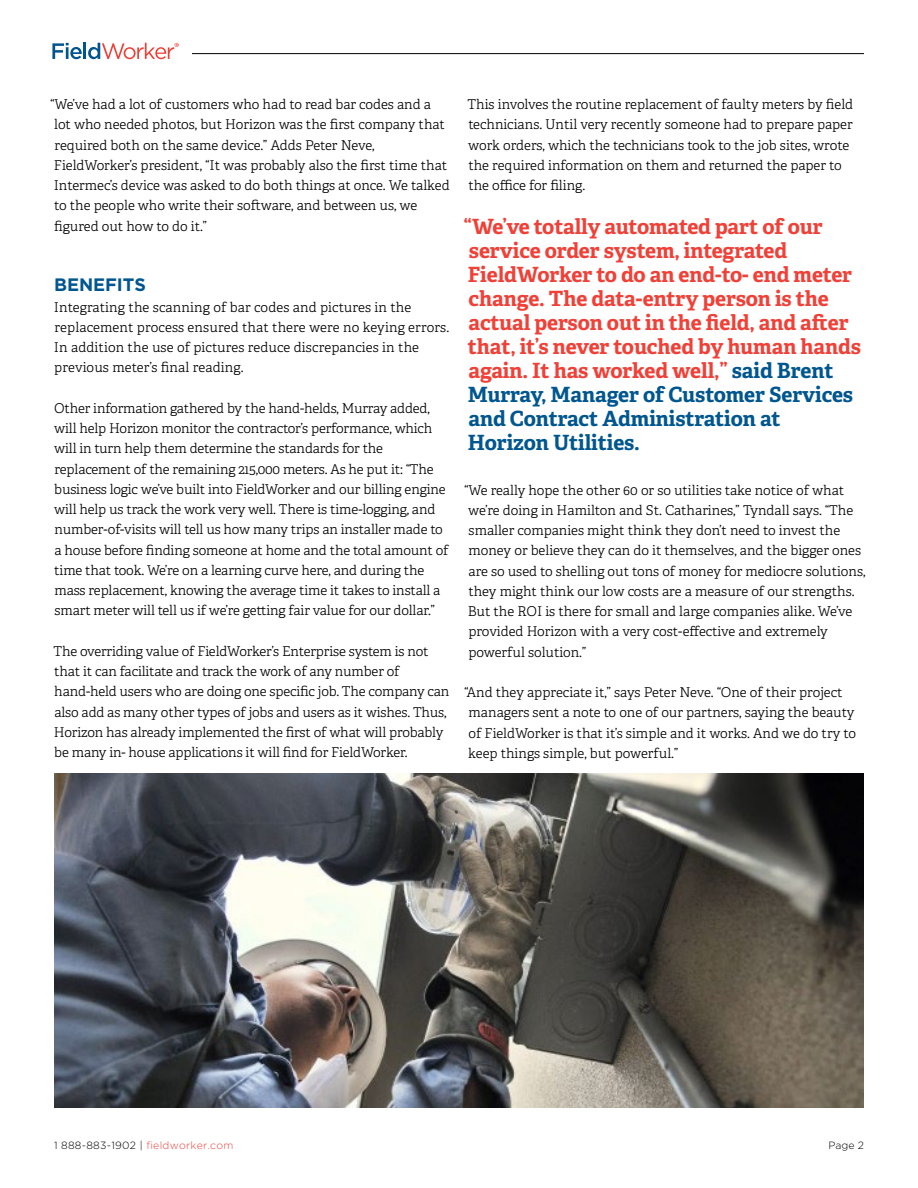
<style>
.page{position:relative;width:918px;height:1188px;background:#fff}
.page>*{position:absolute;margin:0;border:0;box-sizing:border-box;transform-origin:0 0}
.t1{font:700 21px/24px "Adelle";letter-spacing:-.005em;color:#ef4138}
.t2{font:700 18px "Gotham";letter-spacing:-.005em;color:#00568f}
.t3{font:300 13.5px/20.2px "Adelle";letter-spacing:-.01em;color:#000}
.t4{font:300 13.5px/20.2px "Adelle";letter-spacing:.01em;color:#000}
.t5{font:300 10.5px "Gotham";letter-spacing:.025em;color:#ef4138}
.t6{font:300 10.5px "Gotham";color:#000}
.s1{color:#00568f}
.s2{color:#000}
</style>
<div class="page">
<hr style="left:192px;top:53px;width:672px;height:1px;background:#000">
<svg style="left:52px;top:43px;width:127px;height:16px"></svg>
<img style="left:54px;top:774px;width:810px;height:333px">
<p class="t3" style="left:50px;top:95px;width:401px">“We’ve had a lot of customers who had to read bar codes and a lot who needed photos, but Horizon was the first company that required both on the same device.” Adds Peter Neve, FieldWorker’s president, “It was probably also the first time that Intermec’s device was asked to do both things at once. We talked to the people who write their software, and between us, we figured out how to do it.”</p>
<h2 class="t2" style="left:54px;top:275px;width:93px">BENEFITS</h2>
<p class="t4" style="left:54px;top:297px;width:397px">Integrating the scanning of bar codes and pictures in the replacement process ensured that there were no keying errors.<br>In addition the use of pictures reduce discrepancies in the previous meter’s final reading.</p>
<p class="t3" style="left:54px;top:398px;width:396px">Other information gathered by the hand-helds, Murray added, will help Horizon monitor the contractor’s performance, which will in turn help them determine the standards for the replacement of the remaining 215,000 meters. As he put it: “The business logic we’ve built into FieldWorker and our billing engine will help us track the work very well. There is time-logging, and number-of-visits will tell us how many trips an installer made to a house before finding someone at home and the total amount of time that took. We’re on a learning curve here, and during the mass replacement, knowing the average time it takes to install a smart meter will tell us if we’re getting fair value for our dollar.”</p>
<p class="t3" style="left:53px;top:641px;width:397px">The overriding value of FieldWorker’s Enterprise system is not that it can facilitate and track the work of any number of hand-held users who are doing one specific job. The company can also add as many other types of jobs and users as it wishes. Thus, Horizon has already implemented the first of what will probably be many in- house applications it will find for FieldWorker.</p>
<p class="t3" style="left:468px;top:95px;width:387px">This involves the routine replacement of faulty meters by field technicians. Until very recently someone had to prepare paper work orders, which the technicians took to the job sites, wrote the required information on them and returned the paper to the office for filing.</p>
<p class="t1" style="left:464px;top:215px;width:399px">“We’ve totally automated part of our service order system, integrated FieldWorker to do an end-to- end meter change. The data-entry person is the actual person out in the field, and after that, it’s never touched by human hands again. It has worked well,” <span class="s1">said Brent Murray, Manager of Customer Services and Contract Administration at Horizon Utilities.</span></p>
<p class="t3" style="left:464px;top:480px;width:403px">“We really hope the other 60 or so utilities take notice of what we’re doing in Hamilton and St. Catharines,” Tyndall says. “The smaller companies might think they don’t need to invest the money or believe they can do it themselves, and the bigger ones are so used to shelling out tons of money for mediocre solutions, they might think our low costs are a measure of our strengths.<br>But the ROI is there for small and large companies alike. We’ve provided Horizon with a very cost-effective and extremely powerful solution.”</p>
<p class="t3" style="left:468px;top:683px;width:389px;text-indent:-4px">“And they appreciate it,” says Peter Neve. “One of their project managers sent a note to one of our partners, saying the beauty of FieldWorker is that it’s simple and it works. And we do try to keep things simple, but powerful.”</p>
<p class="t5" style="left:54px;top:1139px;width:181px"><span class="s2">1 888-883-1902 |</span> fieldworker.com</p>
<p class="t6" style="left:829px;top:1139px;width:37px">Page 2</p>
</div>
